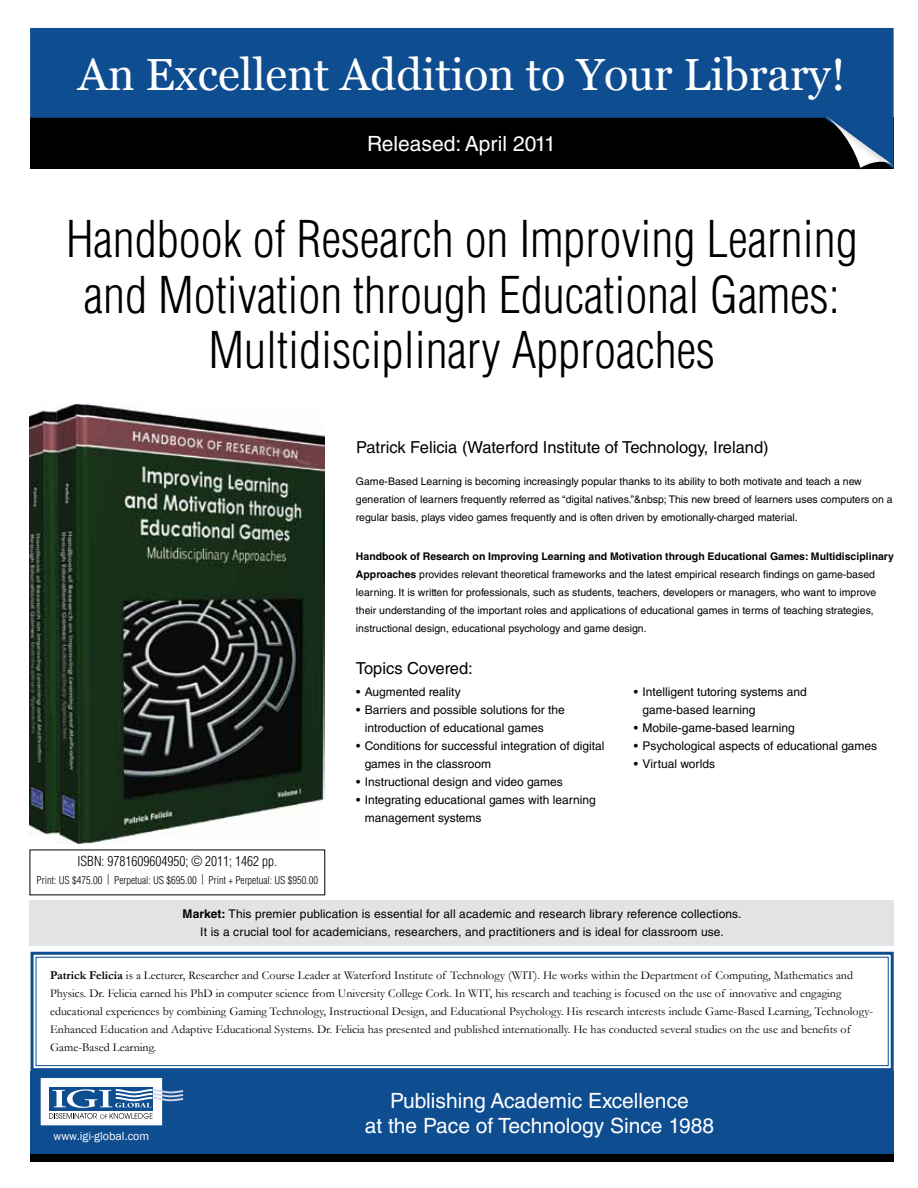
<style>
.page{position:relative;width:918px;height:1188px;background:#fff}
.page>*{position:absolute;margin:0;border:0;box-sizing:border-box;transform-origin:0 0}
.t1{font:300 condensed 49.5px/55.5px "Helvetica LT Std";color:#000;text-align:center}
.t2{font:45px "Vani";color:#fff}
.t3{font:21px/25.2px "Helvetica LT Std";color:#fff;text-align:center}
.t4{font:16.5px "Helvetica LT Std";color:#000}
.t5{font:300 condensed 13.5px "Helvetica LT Std";color:#000}
.t6{font:12px/18px "Garamond";color:#000}
.t7{font:12px/18px "Helvetica LT Std";color:#000}
.t8{font:12px "Franklin Gothic";color:#fff}
.t9{font:10.5px/18px "Helvetica LT Std";color:#000}
.t10{font:300 condensed 10.5px "Helvetica LT Std";color:#000}
.s1{font-weight:700}
</style>
<div class="page">
<div style="left:29px;top:901px;width:865px;height:45px;background:#e2e3e4"></div>
<div style="left:30px;top:1071px;width:864px;height:83px;background:#0f4d91"></div>
<div style="left:40px;top:1078px;width:123px;height:48px;background:#fff"></div>
<div style="left:40px;top:1077px;width:123px;height:49px;border:1px solid #0e4d90"></div>
<div style="left:49px;top:1087px;width:103px;height:23px;background:#0e4d90"></div>
<svg style="left:49px;top:1089px;width:134px;height:30px"></svg>
<svg style="left:30px;top:28px;width:864px;height:141px;background:#09325f"></svg>
<div style="left:816px;top:111px;width:78px;height:63px;background:#000;opacity:.2"></div>
<svg style="left:824px;top:115px;width:69px;height:53px;background:#2f4d6d"></svg>
<svg style="left:30px;top:951px;width:864px;height:120px"></svg>
<div style="left:36px;top:957px;width:853px;height:109px;border:1px solid #0f4d91"></div>
<img style="left:29px;top:404px;width:296px;height:440px">
<div style="left:30px;top:1154px;width:864px;height:8px;background:#000"></div>
<h2 class="t2" style="left:78px;top:48px;width:769px">An Excellent Addition to Your Library!</h2>
<h3 class="t3" style="left:367px;top:131px;width:190px">Released: April 2011</h3>
<h1 class="t1" style="left:66px;top:211px;width:793px">Handbook of Research on Improving Learning and Motivation through Educational Games:<br>Multidisciplinary Approaches</h1>
<p class="t5" style="left:78px;top:852px;width:201px">ISBN: 9781609604950; © 2011; 1462 pp.</p>
<p class="t10" style="left:37px;top:873px;width:283px">Print: US $475.00 | Perpetual: US $695.00 | Print + Perpetual: US $950.00</p>
<h3 class="t4" style="left:356px;top:438px;width:414px">Patrick Felicia (Waterford Institute of Technology, Ireland)</h3>
<p class="t9" style="left:356px;top:473px;width:538px">Game-Based Learning is becoming increasingly popular thanks to its ability to both motivate and teach a new generation of learners frequently referred as “digital natives.”&amp;nbsp; This new breed of learners uses computers on a regular basis, plays video games frequently and is often driven by emotionally-charged material.</p>
<p class="t9" style="left:356px;top:548px;width:539px"><span class="s1">Handbook of Research on Improving Learning and Motivation through Educational Games: Multidisciplinary Approaches</span> provides relevant theoretical frameworks and the latest empirical research findings on game-based learning. It is written for professionals, such as students, teachers, developers or managers, who want to improve their understanding of the important roles and applications of educational games in terms of teaching strategies, instructional design, educational psychology and game design.</p>
<h3 class="t4" style="left:356px;top:658px;width:118px">Topics Covered:</h3>
<p class="t7" style="left:356px;top:683px;width:106px">• Augmented reality</p>
<p class="t7" style="left:365px;top:701px;width:202px;text-indent:-9px">• Barriers and possible solutions for the introduction of educational games</p>
<p class="t7" style="left:365px;top:737px;width:241px;text-indent:-9px">• Conditions for successful integration of digital games in the classroom</p>
<p class="t7" style="left:356px;top:773px;width:208px">• Instructional design and video games</p>
<p class="t7" style="left:365px;top:791px;width:233px;text-indent:-9px">• Integrating educational games with learning management systems</p>
<p class="t7" style="left:643px;top:683px;width:166px;text-indent:-9px">• Intelligent tutoring systems and game-based learning</p>
<p class="t7" style="left:634px;top:719px;width:162px">• Mobile-game-based learning</p>
<p class="t7" style="left:634px;top:737px;width:245px">• Psychological aspects of educational games</p>
<p class="t7" style="left:634px;top:755px;width:83px">• Virtual worlds</p>
<p class="t7" style="left:183px;top:905px;width:560px;text-align:center"><span class="s1">Market:</span> This premier publication is essential for all academic and research library reference collections.<br>It is a crucial tool for academicians, researchers, and practitioners and is ideal for classroom use.</p>
<p class="t6" style="left:50px;top:966px;width:825px"><span class="s1">Patrick Felicia</span> is a Lecturer, Researcher and Course Leader at Waterford Institute of Technology (WIT). He works within the Department of Computing, Mathematics and Physics. Dr. Felicia earned his PhD in computer science from University College Cork. In WIT, his research and teaching is focused on the use of innovative and engaging educational experiences by combining Gaming Technology, Instructional Design, and Educational Psychology. His research interests include Game-Based Learning, Technology-Enhanced Education and Adaptive Educational Systems. Dr. Felicia has presented and published internationally. He has conducted several studies on the use and benefits of Game-Based Learning.</p>
<p class="t8" style="left:53px;top:1128px;width:97px">www.igi-global.com</p>
<h3 class="t3" style="left:365px;top:1088px;width:351px">Publishing Academic Excellence<br>at the Pace of Technology Since 1988</h3>
</div>
